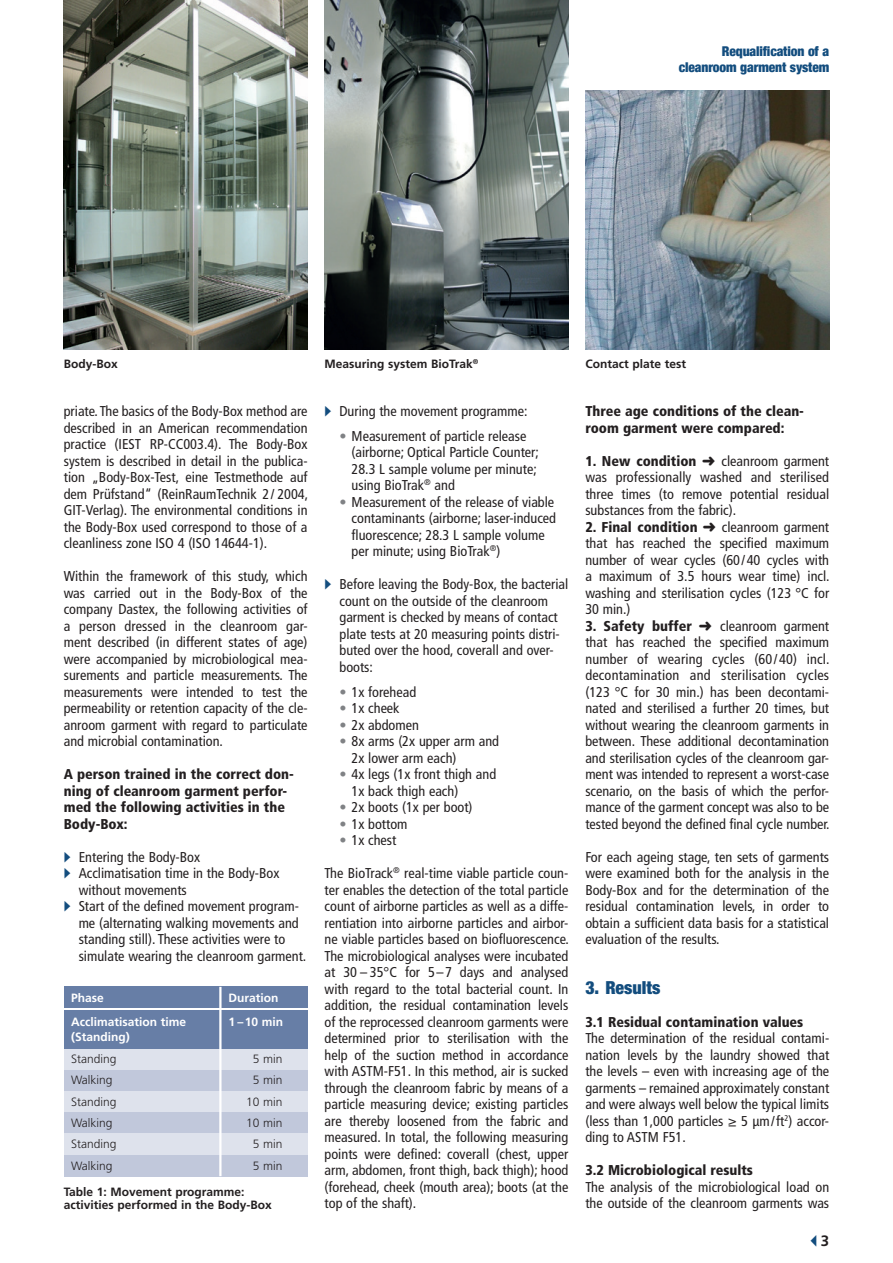
<style>
.page{position:relative;width:893px;height:1263px;background:#fff}
.page>*{position:absolute;margin:0;border:0;box-sizing:border-box;transform-origin:0 0}
.t1{font:900 condensed 18px "Helvetica Neue";color:#134d7e}
.t2{font:15px "European Pi Three";color:#134d7e;scale:.55 1}
.t3{font:condensed 14.25px/16.5px "Frutiger LT Std";color:#231f20;text-align:justify}
.t4{font:900 condensed 14.25px/16.5px "Frutiger LT Std";color:#231f20}
.t5{font:900 condensed 13.5px/16.2px "Helvetica Neue";letter-spacing:-.01em;color:#134d7e;text-align:right}
.t6{font:700 12px/13.5px "Frutiger LT Std";color:#231f20}
.t7{font:300 12px "Frutiger LT Std";color:#231f20}
.t8{font:700 12px "Frutiger LT Std";color:#fff}
.t9{font:700 7.05px "Frutiger LT Std";color:#231f20}
.s1{font-family:"European Pi Four";font-stretch:normal;font-size:13.5px;color:#134d7e}
.s2{color:#808285}
.s3{font-weight:900}
.s4{font-family:"Frutiger LT Std";font-weight:700;color:#231f20}
</style>
<div class="page">
<div style="left:64px;top:987px;width:244px;height:21px;background:#677ea6"></div>
<div style="left:64px;top:1048px;width:244px;height:22px;background:#dee2ec"></div>
<div style="left:64px;top:1070px;width:244px;height:21px;background:#c1c8db"></div>
<div style="left:64px;top:1091px;width:244px;height:21px;background:#dee2ec"></div>
<div style="left:64px;top:1112px;width:244px;height:22px;background:#c1c8db"></div>
<div style="left:64px;top:1134px;width:244px;height:21px;background:#dee2ec"></div>
<div style="left:64px;top:1155px;width:244px;height:21px;background:#c1c8db"></div>
<div style="left:64px;top:1010px;width:244px;height:38px;background:#677ea6"></div>
<hr style="left:219px;top:987px;width:3px;height:189px;background:#fff">
<img style="left:585px;top:90px;width:244px;height:260px">
<img style="left:64px;top:0;width:244px;height:350px">
<img style="left:325px;top:0;width:243px;height:350px">
<p class="t5" style="left:679px;top:42px;width:152px">Requalification of a cleanroom garment system</p>
<p class="t6" style="left:64px;top:357px;width:55px">Body-Box</p>
<p class="t6" style="left:325px;top:357px;width:150px">Measuring system BioTrak</p>
<p class="t6" style="left:585px;top:357px;width:102px">Contact plate test</p>
<p class="t9" style="left:473px;top:358px;width:7px">®</p>
<p class="t3" style="left:64px;top:403px;width:246px">priate. The basics of the Body-Box method are described in an American recommendation practice (IEST RP-CC003.4). The Body-Box system is described in detail in the publica&shy;tion „Body-Box-Test, eine Testmethode auf dem Prüfstand“ (ReinRaumTechnik 2/ 2004, GIT-Verlag). The environmental conditions in the Body-Box used correspond to those of a cleanliness zone ISO 4 (ISO 14644-1).</p>
<p class="t3" style="left:64px;top:568px;width:245px">Within the framework of this study, which was carried out in the Body-Box of the company Dastex, the following activities of a person dressed in the cleanroom gar&shy;ment described (in different states of age) were accompanied by microbiological mea&shy;surements and particle measurements. The measurements were intended to test the permeability or retention capacity of the cle&shy;anroom garment with regard to particulate and microbial contamination.</p>
<p class="t4" style="left:64px;top:766px;width:232px">A person trained in the correct don&shy;ning of cleanroom garment perfor&shy;med the following activities in the<br>Body-Box:</p>
<p class="t3" style="left:64px;top:849px;width:138px"><span class="s1">P</span> Entering the Body-Box</p>
<p class="t3" style="left:64px;top:865px;width:217px"><span class="s1">P</span> Acclimatisation time in the Body-Box</p>
<p class="t3" style="left:79px;top:882px;width:110px">without movements</p>
<p class="t3" style="left:64px;top:898px;width:237px"><span class="s1">P</span> Start of the defined movement program-</p>
<p class="t3" style="left:79px;top:915px;width:222px">me (alternating walking movements and</p>
<p class="t3" style="left:79px;top:931px;width:208px">standing still). These activities were to</p>
<p class="t3" style="left:79px;top:948px;width:229px">simulate wearing the cleanroom garment.</p>
<p class="t8" style="left:71px;top:990px;width:34px">Phase</p>
<p class="t8" style="left:229px;top:990px;width:52px">Duration</p>
<p class="t8" style="left:71px;top:1014px;width:117px">Acclimatisation time</p>
<p class="t8" style="left:229px;top:1014px;width:56px">1 –10 min</p>
<p class="t8" style="left:71px;top:1029px;width:60px">(Standing)</p>
<p class="t7" style="left:71px;top:1052px;width:47px">Standing</p>
<p class="t7" style="left:253px;top:1052px;width:31px">5 min</p>
<p class="t7" style="left:71px;top:1073px;width:43px">Walking</p>
<p class="t7" style="left:253px;top:1073px;width:31px">5 min</p>
<p class="t7" style="left:71px;top:1095px;width:47px">Standing</p>
<p class="t7" style="left:246px;top:1095px;width:38px">10 min</p>
<p class="t7" style="left:71px;top:1116px;width:43px">Walking</p>
<p class="t7" style="left:246px;top:1116px;width:38px">10 min</p>
<p class="t7" style="left:71px;top:1137px;width:47px">Standing</p>
<p class="t7" style="left:253px;top:1137px;width:31px">5 min</p>
<p class="t7" style="left:71px;top:1158px;width:43px">Walking</p>
<p class="t7" style="left:253px;top:1158px;width:31px">5 min</p>
<p class="t6" style="left:64px;top:1185px;width:210px">Table 1: Movement programme: activities performed in the Body-Box</p>
<p class="t3" style="left:325px;top:403px;width:204px"><span class="s1">P</span> During the movement programme:</p>
<p class="t3" style="left:352px;top:428px;width:189px;text-align:left;text-indent:-12px"><span class="s2">•</span> Measurement of particle release (airborne; Optical Particle Counter;<br>28.3 L sample volume per minute; using BioTrak<sup>®</sup> and</p>
<p class="t3" style="left:352px;top:494px;width:206px;text-align:left;text-indent:-12px"><span class="s2">•</span> Measurement of the release of viable contaminants (airborne; laser-induced fluorescence; 28.3 L sample volume per minute; using BioTrak<sup>®</sup>)</p>
<p class="t3" style="left:339px;top:576px;width:230px;text-align:left;text-indent:-15px"><span class="s1">P</span> Before leaving the Body-Box, the bacterial count on the outside of the cleanroom garment is checked by means of contact plate tests at 20 measuring points distri&shy;buted over the hood, coverall and over&shy;boots:</p>
<p class="t3" style="left:339px;top:683px;width:78px"><span class="s2">•</span> 1x forehead</p>
<p class="t3" style="left:339px;top:700px;width:62px"><span class="s2">•</span> 1x cheek</p>
<p class="t3" style="left:339px;top:716px;width:81px"><span class="s2">•</span> 2x abdomen</p>
<p class="t3" style="left:352px;top:733px;width:149px;text-indent:-12px"><span class="s2">•</span> 8x arms (2x upper arm and<br>2x lower arm each)</p>
<p class="t3" style="left:352px;top:766px;width:146px;text-indent:-12px"><span class="s2">•</span> 4x legs (1x front thigh and<br>1x back thigh each)</p>
<p class="t3" style="left:339px;top:799px;width:135px"><span class="s2">•</span> 2x boots (1x per boot)</p>
<p class="t3" style="left:339px;top:815px;width:70px"><span class="s2">•</span> 1x bottom</p>
<p class="t3" style="left:339px;top:832px;width:59px"><span class="s2">•</span> 1x chest</p>
<p class="t3" style="left:324px;top:865px;width:246px">The BioTrack<sup>®</sup> real-time viable particle coun&shy;ter enables the detection of the total particle count of airborne particles as well as a diffe&shy;rentiation into airborne particles and airbor&shy;ne viable particles based on biofluorescence.<br>The microbiological analyses were incubated at 30 – 35°C for 5–7 days and analysed with regard to the total bacterial count. In addition, the residual contamination levels of the reprocessed cleanroom garments were determined prior to sterilisation with the help of the suction method in accordance with ASTM-F51. In this method, air is sucked through the cleanroom fabric by means of a particle measuring device; existing particles are thereby loosened from the fabric and measured. In total, the following measuring points were defined: coverall (chest, upper arm, abdomen, front thigh, back thigh); hood (forehead, cheek (mouth area); boots (at the top of the shaft).</p>
<p class="t4" style="left:585px;top:403px;width:220px">Three age conditions of the clean&shy;room garment were compared:</p>
<p class="t3" style="left:585px;top:453px;width:245px"><span class="s3">1. New condition</span> ➜ cleanroom garment was professionally washed and sterilised three times (to remove potential residual substances from the fabric).</p>
<p class="t3" style="left:585px;top:519px;width:246px"><span class="s3">2. Final condition</span> ➜ cleanroom garment that has reached the specified maximum number of wear cycles (60/40 cycles with a maximum of 3.5 hours wear time) incl. washing and sterilisation cycles (123 °C for 30 min.)</p>
<p class="t3" style="left:585px;top:618px;width:246px"><span class="s3">3. Safety buffer</span> ➜ cleanroom garment that has reached the specified maximum number of wearing cycles (60/40) incl. decontamination and sterilisation cycles (123 °C for 30 min.) has been decontami&shy;nated and sterilised a further 20 times, but without wearing the cleanroom garments in between. These additional decontamination and sterilisation cycles of the cleanroom gar&shy;ment was intended to represent a worst-case scenario, on the basis of which the perfor&shy;mance of the garment concept was also to be tested beyond the defined final cycle number.</p>
<p class="t3" style="left:585px;top:849px;width:245px">For each ageing stage, ten sets of garments were examined both for the analysis in the Body-Box and for the determination of the residual contamination levels, in order to obtain a sufficient data basis for a statistical evaluation of the results.</p>
<p class="t1" style="left:585px;top:976px;width:77px">3. Results</p>
<p class="t4" style="left:585px;top:1013px;width:219px">3.1 Residual contamination values</p>
<p class="t3" style="left:585px;top:1030px;width:245px">The determination of the residual contami&shy;nation levels by the laundry showed that the levels – even with increasing age of the garments – remained approximately constant and were always well below the typical limits (less than 1,000 particles ≥ 5 µm/ft<sup>2</sup>) accor&shy;ding to ASTM F51.</p>
<p class="t4" style="left:585px;top:1162px;width:169px">3.2 Microbiological results</p>
<p class="t3" style="left:585px;top:1179px;width:245px">The analysis of the microbiological load on the outside of the cleanroom garments was</p>
<p class="t2" style="left:810px;top:1231px;width:36px">F <span class="s4">3</span></p>
</div>
